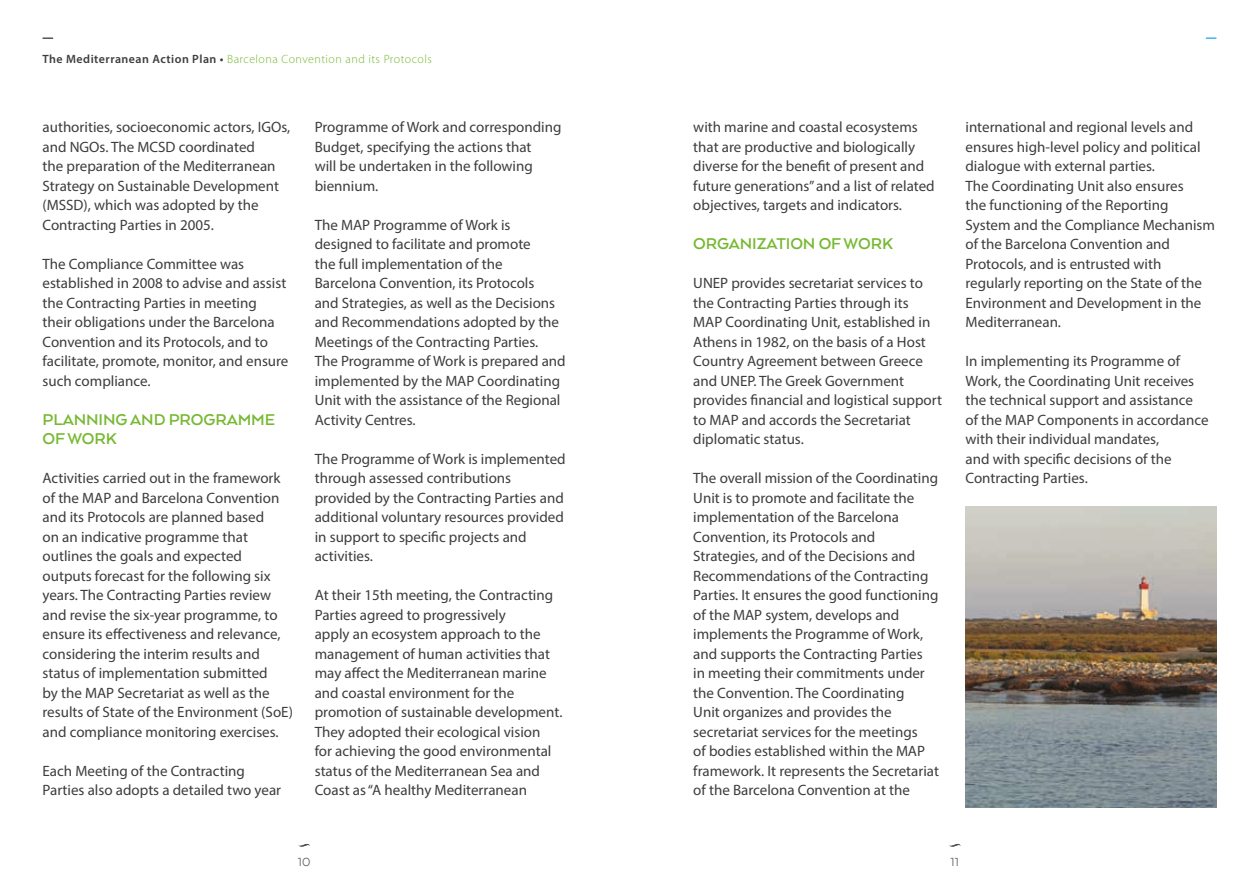
<style>
.page{position:relative;width:1259px;height:893px;background:#fff}
.page>*{position:absolute;margin:0;border:0;box-sizing:border-box;transform-origin:0 0}
.t1{font:700 18px/19.5px "Arquitecta";letter-spacing:-.005em;color:#76b831}
.t2{font:15px/19.5px "Myriad Pro";color:#3d3d3c}
.t3{font:13.5px "Arquitecta";color:#575756}
.t4{font:300 12px "Myriad Pro";letter-spacing:.04em;color:#76b831}
.s1{font-weight:600;color:#3d3d3c}
</style>
<div class="page">
<img style="left:965px;top:507px;width:251px;height:301px">
<svg style="left:949px;top:843px;width:12px;height:4px"></svg>
<svg style="left:298px;top:844px;width:12px;height:3px"></svg>
<p class="t4" style="left:43px;top:53px;width:391px"><span class="s1">The Mediterranean Action Plan •</span> Barcelona Convention and its Protocols</p>
<p class="t2" style="left:43px;top:117px;width:249px">authorities, socioeconomic actors, IGOs, and NGOs. The MCSD coordinated<br>the preparation of the Mediterranean Strategy on Sustainable Development (MSSD), which was adopted by the Contracting Parties in 2005.</p>
<p class="t2" style="left:43px;top:253px;width:247px">The Compliance Committee was established in 2008 to advise and assist the Contracting Parties in meeting their obligations under the Barcelona Convention and its Protocols, and to facilitate, promote, monitor, and ensure such compliance.</p>
<p class="t1" style="left:43px;top:409px;width:234px">PLANNING AND PROGRAMME<br>OF WORK</p>
<p class="t2" style="left:43px;top:468px;width:252px">Activities carried out in the framework of the MAP and Barcelona Convention and its Protocols are planned based<br>on an indicative programme that outlines the goals and expected outputs forecast for the following six years. The Contracting Parties review and revise the six-year programme, to ensure its effectiveness and relevance, considering the interim results and status of implementation submitted<br>by the MAP Secretariat as well as the results of State of the Environment (SoE) and compliance monitoring exercises.</p>
<p class="t2" style="left:43px;top:760px;width:240px">Each Meeting of the Contracting<br>Parties also adopts a detailed two year</p>
<p class="t2" style="left:315px;top:117px;width:248px">Programme of Work and corresponding<br>Budget, specifying the actions that<br>will be undertaken in the following biennium.</p>
<p class="t2" style="left:315px;top:214px;width:252px">The MAP Programme of Work is designed to facilitate and promote<br>the full implementation of the Barcelona Convention, its Protocols<br>and Strategies, as well as the Decisions and Recommendations adopted by the Meetings of the Contracting Parties.<br>The Programme of Work is prepared and implemented by the MAP Coordinating Unit with the assistance of the Regional Activity Centres.</p>
<p class="t2" style="left:315px;top:448px;width:252px">The Programme of Work is implemented through assessed contributions provided by the Contracting Parties and additional voluntary resources provided in support to specific projects and activities.</p>
<p class="t2" style="left:315px;top:585px;width:249px">At their 15th meeting, the Contracting Parties agreed to progressively<br>apply an ecosystem approach to the management of human activities that may affect the Mediterranean marine and coastal environment for the promotion of sustainable development.<br>They adopted their ecological vision<br>for achieving the good environmental status of the Mediterranean Sea and Coast as “A healthy Mediterranean</p>
<p class="t3" style="left:298px;top:853px;width:14px">10</p>
<p class="t2" style="left:693px;top:117px;width:243px">with marine and coastal ecosystems that are productive and biologically diverse for the benefit of present and future generations” and a list of related objectives, targets and indicators.</p>
<p class="t1" style="left:693px;top:233px;width:201px">ORGANIZATION OF WORK</p>
<p class="t2" style="left:693px;top:273px;width:250px">UNEP provides secretariat services to the Contracting Parties through its<br>MAP Coordinating Unit, established in Athens in 1982, on the basis of a Host Country Agreement between Greece and UNEP. The Greek Government provides financial and logistical support to MAP and accords the Secretariat diplomatic status.</p>
<p class="t2" style="left:693px;top:468px;width:247px">The overall mission of the Coordinating Unit is to promote and facilitate the implementation of the Barcelona Convention, its Protocols and Strategies, and of the Decisions and Recommendations of the Contracting Parties. It ensures the good functioning of the MAP system, develops and implements the Programme of Work, and supports the Contracting Parties<br>in meeting their commitments under the Convention. The Coordinating<br>Unit organizes and provides the secretariat services for the meetings<br>of bodies established within the MAP framework. It represents the Secretariat of the Barcelona Convention at the</p>
<p class="t2" style="left:965px;top:117px;width:251px">international and regional levels and ensures high-level policy and political dialogue with external parties.<br>The Coordinating Unit also ensures<br>the functioning of the Reporting System and the Compliance Mechanism of the Barcelona Convention and Protocols, and is entrusted with regularly reporting on the State of the Environment and Development in the Mediterranean.</p>
<p class="t2" style="left:965px;top:351px;width:244px">In implementing its Programme of Work, the Coordinating Unit receives the technical support and assistance of the MAP Components in accordance with their individual mandates,<br>and with specific decisions of the Contracting Parties.</p>
<p class="t3" style="left:950px;top:853px;width:10px">11</p>
</div>
